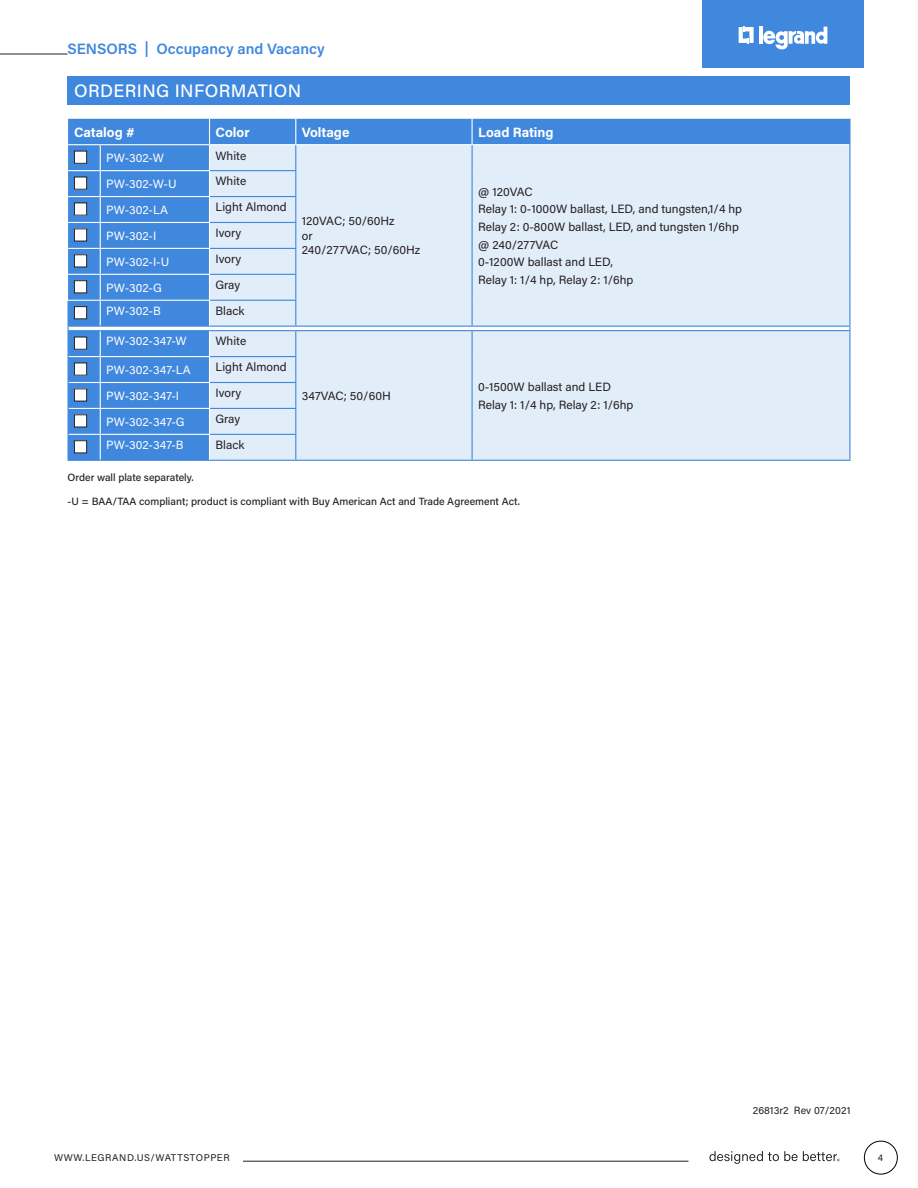
<style>
.page{position:relative;width:918px;height:1188px;background:#fff}
.page>*{position:absolute;margin:0;border:0;box-sizing:border-box;transform-origin:0 0}
.Main_Header{font:500 18px "Acumin Pro";letter-spacing:.02em;color:#fff}
.t1{font:600 15px "Acumin Pro";color:#4087de}
.Table_Head{font:700 13.5px "Acumin Pro";color:#fff}
.Table_Text{font:12px/14.4px "Acumin Pro";color:#231f20}
.Table_Text_White{font:12px "Acumin Pro";letter-spacing:.005em;color:#fff}
.Product_Notes{font:500 10.5px "Acumin Pro";color:#231f20}
.Part-Rev_No{font:10.5px "Acumin Pro";color:#231f20}
.t2{font:9.75px "Acumin Pro";letter-spacing:.06em;color:#231f20}
</style>
<div class="page">
<div style="left:702px;top:0;width:162px;height:68px;background:#4087de"></div>
<svg style="left:739px;top:26px;width:15px;height:18px"></svg>
<hr style="left:759px;top:27px;width:4px;height:17px;background:#fff">
<svg style="left:763px;top:27px;width:64px;height:23px"></svg>
<svg style="left:709px;top:1151px;width:130px;height:13px"></svg>
<div style="left:864px;top:1141px;width:34px;height:33px;border:1px solid #000;border-radius:50%"></div>
<hr style="left:243px;top:1161px;width:445px;height:1px;background:#231f20">
<hr style="left:0;top:54px;width:68px;height:1px;background:#231f20">
<div style="left:68px;top:119px;width:781px;height:341px;background:#4087de"></div>
<div style="left:210px;top:145px;width:639px;height:315px;background:#e2edfa"></div>
<div style="left:68px;top:326px;width:782px;height:5px;background:#fff"></div>
<hr style="left:68px;top:144px;width:32px;height:1px;background:#fff">
<hr style="left:100px;top:144px;width:110px;height:1px;background:#fff">
<hr style="left:210px;top:144px;width:86px;height:1px;background:#fff">
<hr style="left:296px;top:144px;width:176px;height:1px;background:#fff">
<hr style="left:472px;top:144px;width:377px;height:1px;background:#fff">
<hr style="left:68px;top:170px;width:32px;height:1px;background:#fff">
<hr style="left:68px;top:196px;width:32px;height:1px;background:#fff">
<hr style="left:68px;top:222px;width:32px;height:1px;background:#fff">
<hr style="left:68px;top:248px;width:32px;height:1px;background:#fff">
<hr style="left:68px;top:274px;width:32px;height:1px;background:#fff">
<hr style="left:68px;top:300px;width:32px;height:1px;background:#fff">
<hr style="left:68px;top:326px;width:32px;height:1px;background:#4087de">
<hr style="left:68px;top:330px;width:32px;height:1px;background:#4087de">
<hr style="left:100px;top:170px;width:110px;height:1px;background:#fff">
<hr style="left:100px;top:196px;width:110px;height:1px;background:#fff">
<hr style="left:100px;top:222px;width:110px;height:1px;background:#fff">
<hr style="left:100px;top:248px;width:110px;height:1px;background:#fff">
<hr style="left:100px;top:274px;width:110px;height:1px;background:#fff">
<hr style="left:100px;top:300px;width:110px;height:1px;background:#fff">
<hr style="left:100px;top:356px;width:110px;height:1px;background:#fff">
<hr style="left:100px;top:382px;width:110px;height:1px;background:#fff">
<hr style="left:100px;top:408px;width:110px;height:1px;background:#fff">
<hr style="left:100px;top:434px;width:110px;height:1px;background:#fff">
<svg style="left:100px;top:145px;width:1px;height:315px"></svg>
<hr style="left:100px;top:326px;width:110px;height:1px;background:#4087de">
<hr style="left:100px;top:330px;width:110px;height:1px;background:#4087de">
<hr style="left:100px;top:460px;width:110px;height:1px;background:#4087de">
<svg style="left:209px;top:119px;width:1px;height:341px"></svg>
<hr style="left:210px;top:170px;width:86px;height:1px;background:#4087de">
<hr style="left:210px;top:196px;width:86px;height:1px;background:#4087de">
<hr style="left:210px;top:222px;width:86px;height:1px;background:#4087de">
<hr style="left:210px;top:248px;width:86px;height:1px;background:#4087de">
<hr style="left:210px;top:274px;width:86px;height:1px;background:#4087de">
<hr style="left:210px;top:300px;width:86px;height:1px;background:#4087de">
<hr style="left:210px;top:326px;width:86px;height:1px;background:#4087de">
<hr style="left:296px;top:326px;width:176px;height:1px;background:#4087de">
<hr style="left:472px;top:326px;width:378px;height:1px;background:#4087de">
<hr style="left:210px;top:330px;width:86px;height:1px;background:#4087de">
<hr style="left:296px;top:330px;width:176px;height:1px;background:#4087de">
<hr style="left:472px;top:330px;width:378px;height:1px;background:#4087de">
<hr style="left:210px;top:356px;width:86px;height:1px;background:#4087de">
<hr style="left:210px;top:382px;width:86px;height:1px;background:#4087de">
<hr style="left:210px;top:408px;width:86px;height:1px;background:#4087de">
<hr style="left:210px;top:434px;width:86px;height:1px;background:#4087de">
<svg style="left:295px;top:119px;width:1px;height:341px"></svg>
<svg style="left:472px;top:119px;width:1px;height:341px"></svg>
<svg style="left:849px;top:119px;width:1px;height:341px"></svg>
<hr style="left:210px;top:460px;width:86px;height:1px;background:#4087de">
<hr style="left:296px;top:460px;width:176px;height:1px;background:#4087de">
<hr style="left:472px;top:460px;width:378px;height:1px;background:#4087de">
<hr style="left:69px;top:356px;width:31px;height:1px;background:#fff">
<hr style="left:69px;top:382px;width:31px;height:1px;background:#fff">
<hr style="left:69px;top:408px;width:31px;height:1px;background:#fff">
<hr style="left:69px;top:434px;width:31px;height:1px;background:#fff">
<svg style="left:68px;top:301px;width:1px;height:159px"></svg>
<hr style="left:68px;top:460px;width:32px;height:1px;background:#4087de">
<div style="left:74px;top:151px;width:13px;height:12px;background:#fff"></div>
<div style="left:74px;top:151px;width:13px;height:13px;border:1px solid #231f20"></div>
<div style="left:74px;top:177px;width:13px;height:12px;background:#fff"></div>
<div style="left:74px;top:177px;width:13px;height:13px;border:1px solid #231f20"></div>
<div style="left:74px;top:203px;width:13px;height:12px;background:#fff"></div>
<div style="left:74px;top:203px;width:13px;height:13px;border:1px solid #231f20"></div>
<div style="left:74px;top:229px;width:13px;height:12px;background:#fff"></div>
<div style="left:74px;top:228px;width:13px;height:13px;border:1px solid #231f20"></div>
<div style="left:74px;top:255px;width:13px;height:12px;background:#fff"></div>
<div style="left:74px;top:254px;width:13px;height:13px;border:1px solid #231f20"></div>
<div style="left:74px;top:281px;width:13px;height:12px;background:#fff"></div>
<div style="left:74px;top:280px;width:13px;height:13px;border:1px solid #231f20"></div>
<div style="left:74px;top:307px;width:13px;height:12px;background:#fff"></div>
<div style="left:74px;top:306px;width:13px;height:13px;border:1px solid #231f20"></div>
<div style="left:74px;top:337px;width:13px;height:12px;background:#fff"></div>
<div style="left:74px;top:337px;width:13px;height:13px;border:1px solid #231f20"></div>
<div style="left:74px;top:363px;width:13px;height:12px;background:#fff"></div>
<div style="left:74px;top:363px;width:13px;height:13px;border:1px solid #231f20"></div>
<div style="left:74px;top:389px;width:13px;height:12px;background:#fff"></div>
<div style="left:74px;top:389px;width:13px;height:12px;border:1px solid #231f20"></div>
<div style="left:74px;top:415px;width:13px;height:12px;background:#fff"></div>
<div style="left:74px;top:414px;width:13px;height:13px;border:1px solid #231f20"></div>
<div style="left:74px;top:441px;width:13px;height:12px;background:#fff"></div>
<div style="left:74px;top:440px;width:13px;height:13px;border:1px solid #231f20"></div>
<div style="left:68px;top:77px;width:782px;height:28px;background:#4087de"></div>
<p class="t1" style="left:68px;top:38px;width:259px">SENSORS | Occupancy and Vacancy</p>
<p class="Main_Header" style="left:74px;top:78px;width:228px">ORDERING INFORMATION</p>
<p class="Table_Head" style="left:74px;top:123px;width:62px">Catalog #</p>
<p class="Table_Head" style="left:216px;top:123px;width:36px">Color</p>
<p class="Table_Head" style="left:302px;top:123px;width:49px">Voltage</p>
<p class="Table_Head" style="left:478px;top:123px;width:77px">Load Rating</p>
<p class="Table_Text_White" style="left:106px;top:150px;width:59px">PW-302-W</p>
<p class="Table_Text" style="left:216px;top:148px;width:32px">White</p>
<p class="Table_Text_White" style="left:106px;top:176px;width:72px">PW-302-W-U</p>
<p class="Table_Text" style="left:216px;top:174px;width:32px">White</p>
<p class="Table_Text_White" style="left:106px;top:201px;width:63px">PW-302-LA</p>
<p class="Table_Text" style="left:216px;top:200px;width:73px">Light Almond</p>
<p class="Table_Text_White" style="left:106px;top:227px;width:52px">PW-302-I</p>
<p class="Table_Text" style="left:216px;top:225px;width:27px">Ivory</p>
<p class="Table_Text_White" style="left:106px;top:253px;width:64px">PW-302-I-U</p>
<p class="Table_Text" style="left:216px;top:251px;width:27px">Ivory</p>
<p class="Table_Text_White" style="left:106px;top:279px;width:57px">PW-302-G</p>
<p class="Table_Text" style="left:216px;top:277px;width:26px">Gray</p>
<p class="Table_Text_White" style="left:106px;top:303px;width:56px">PW-302-B</p>
<p class="Table_Text" style="left:216px;top:303px;width:30px">Black</p>
<p class="Table_Text_White" style="left:106px;top:333px;width:82px">PW-302-347-W</p>
<p class="Table_Text" style="left:216px;top:334px;width:32px">White</p>
<p class="Table_Text_White" style="left:106px;top:361px;width:86px">PW-302-347-LA</p>
<p class="Table_Text" style="left:216px;top:360px;width:73px">Light Almond</p>
<p class="Table_Text_White" style="left:106px;top:387px;width:74px">PW-302-347-I</p>
<p class="Table_Text" style="left:216px;top:385px;width:27px">Ivory</p>
<p class="Table_Text_White" style="left:106px;top:413px;width:80px">PW-302-347-G</p>
<p class="Table_Text" style="left:216px;top:411px;width:26px">Gray</p>
<p class="Table_Text_White" style="left:106px;top:437px;width:79px">PW-302-347-B</p>
<p class="Table_Text" style="left:216px;top:437px;width:30px">Black</p>
<p class="Table_Text" style="left:302px;top:214px;width:120px">120VAC; 50/60Hz<br>or<br>240/277VAC; 50/60Hz</p>
<p class="Table_Text" style="left:302px;top:388px;width:90px">347VAC; 50/60H</p>
<p class="Table_Text" style="left:478px;top:184px;width:56px">@ 120VAC</p>
<p class="Table_Text" style="left:478px;top:202px;width:266px">Relay 1: 0-1000W ballast, LED, and tungsten,1/4 hp</p>
<p class="Table_Text" style="left:478px;top:219px;width:262px">Relay 2: 0-800W ballast, LED, and tungsten 1/6hp</p>
<p class="Table_Text" style="left:478px;top:237px;width:82px">@ 240/277VAC</p>
<p class="Table_Text" style="left:478px;top:254px;width:136px">0-1200W ballast and LED,</p>
<p class="Table_Text" style="left:478px;top:272px;width:157px">Relay 1: 1/4 hp, Relay 2: 1/6hp</p>
<p class="Table_Text" style="left:478px;top:379px;width:134px">0-1500W ballast and LED</p>
<p class="Table_Text" style="left:478px;top:397px;width:157px">Relay 1: 1/4 hp, Relay 2: 1/6hp</p>
<p class="Product_Notes" style="left:68px;top:470px;width:128px">Order wall plate separately.</p>
<p class="Product_Notes" style="left:68px;top:494px;width:454px">-U = BAA/TAA compliant; product is compliant with Buy American Act and Trade Agreement Act.</p>
<p class="Part-Rev_No" style="left:753px;top:1103px;width:99px">26813r2 Rev 07/2021</p>
<p class="t2" style="left:54px;top:1151px;width:177px">WWW.LEGRAND.US/WATTSTOPPER</p>
<p class="t2" style="left:878px;top:1151px;width:7px">4</p>
</div>
